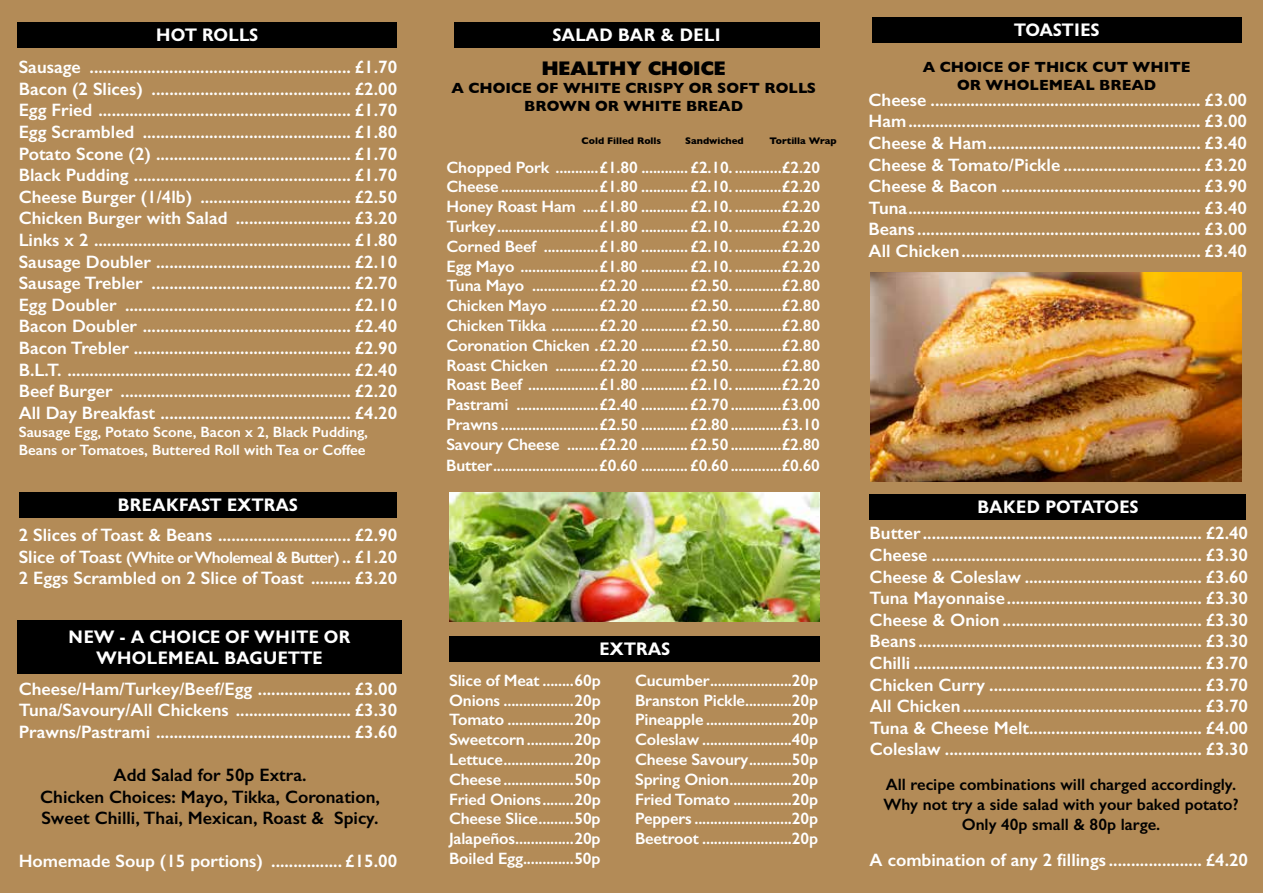
<style>
.page{position:relative;width:1263px;height:893px;background:#b38b57}
.page>*{position:absolute;margin:0;border:0;box-sizing:border-box;transform-origin:0 0}
.t1{font:700 expanded 19.5px "Gill Sans Display MT Pro";color:#000}
.t2{font:600 18px/21.6px "Gill Sans";color:#fff;text-align:justify}
.t3{font:700 18px/21.6px "Gill Sans Display MT Pro";color:#fff;text-align:center}
.t4{font:600 18px/21.6px "Gill Sans";color:#000;text-align:center}
.t5{font:600 16.5px/19.8px "Gill Sans";letter-spacing:-.01em;color:#fff;text-align:justify}
.t6{font:600 16.5px/19.8px "Gill Sans";color:#000;text-align:center}
.t7{font:600 16.5px "Gill Sans";letter-spacing:-.04em;color:#fff}
.t8{font:600 15px/18px "Gill Sans";color:#fff}
.t9{font:700 15px/18px "Gill Sans";color:#000;text-align:center}
.t10{font:700 9.75px "Gill Sans";color:#000}
.s1{font-size:18px}
</style>
<div class="page">
<div style="left:17px;top:22px;width:379px;height:26px;background:#000"></div>
<div style="left:454px;top:22px;width:366px;height:26px;background:#000"></div>
<div style="left:872px;top:17px;width:370px;height:26px;background:#000"></div>
<div style="left:19px;top:492px;width:377px;height:26px;background:#000"></div>
<div style="left:449px;top:636px;width:371px;height:25px;background:#000"></div>
<div style="left:870px;top:494px;width:376px;height:26px;background:#000"></div>
<div style="left:17px;top:621px;width:384px;height:53px;background:#000"></div>
<img style="left:871px;top:272px;width:371px;height:210px">
<img style="left:449px;top:492px;width:371px;height:130px">
<p class="t3" style="left:156px;top:24px;width:104px">HOT ROLLS</p>
<p class="t3" style="left:553px;top:24px;width:170px">SALAD BAR &amp; DELI</p>
<p class="t3" style="left:1014px;top:19px;width:87px">TOASTIES</p>
<p class="t2" style="left:19px;top:56px;width:380px">Sausage ........................................................... £1.70<br>Bacon (2 Slices) ............................................. £2.00<br>Egg Fried ......................................................... £1.70<br>Egg Scrambled ............................................... £1.80<br>Potato Scone (2) ............................................ £1.70<br>Black Pudding ................................................. £1.70<br>Cheese Burger (1/4lb) .................................. £2.50<br>Chicken Burger with Salad .......................... £3.20<br>Links x 2 .......................................................... £1.80<br>Sausage Doubler ............................................ £2.10<br>Sausage Trebler ............................................. £2.70<br>Egg Doubler ................................................... £2.10<br>Bacon Doubler ............................................... £2.40<br>Bacon Trebler ................................................. £2.90<br>B.L.T. ................................................................ £2.40<br>Beef Burger .................................................... £2.20<br>All Day Breakfast ........................................... £4.20</p>
<p class="t8" style="left:19px;top:423px;width:351px">Sausage Egg, Potato Scone, Bacon x 2, Black Pudding,<br>Beans or Tomatoes, Buttered Roll with Tea or Coffee</p>
<p class="t3" style="left:117px;top:494px;width:182px">BREAKFAST EXTRAS</p>
<p class="t2" style="left:19px;top:524px;width:380px">2 Slices of Toast &amp; Beans .............................. £2.90</p>
<p class="t7" style="left:19px;top:547px;width:380px"><span class="s1">Slice of Toast</span> (White or Wholemeal &amp; Butter) <span class="s1">.. £1.20</span></p>
<p class="t2" style="left:19px;top:567px;width:380px">2 Eggs Scrambled on 2 Slice of Toast ......... £3.20</p>
<p class="t3" style="left:68px;top:626px;width:284px">NEW - A CHOICE OF WHITE OR<br>WHOLEMEAL BAGUETTE</p>
<p class="t2" style="left:19px;top:677px;width:380px">Cheese/Ham/Turkey/Beef/Egg ..................... £3.00<br>Tuna/Savoury/All Chickens .......................... £3.30<br>Prawns/Pastrami ............................................ £3.60</p>
<p class="t4" style="left:40px;top:764px;width:341px">Add Salad for 50p Extra.<br>Chicken Choices: Mayo, Tikka, Coronation,<br>Sweet Chilli, Thai, Mexican, Roast &amp; Spicy.</p>
<p class="t2" style="left:19px;top:850px;width:380px">Homemade Soup (15 portions) ................ £15.00</p>
<p class="t1" style="left:542px;top:56px;width:185px">HEALTHY CHOICE</p>
<p class="t9" style="left:451px;top:78px;width:366px">A CHOICE OF WHITE CRISPY OR SOFT ROLLS<br>BROWN OR WHITE BREAD</p>
<p class="t10" style="left:581px;top:133px;width:81px">Cold Filled Rolls</p>
<p class="t10" style="left:685px;top:133px;width:60px">Sandwiched</p>
<p class="t10" style="left:769px;top:133px;width:69px">Tortilla Wrap</p>
<p class="t5" style="left:446px;top:157px;width:375px">Chopped Pork ...........£1.80 ............ £2.10. ............£2.20<br>Cheese .........................£1.80 ............ £2.10. ............£2.20<br>Honey Roast Ham ....£1.80 ............ £2.10. ............£2.20<br>Turkey..........................£1.80 ............ £2.10. ............£2.20<br>Corned Beef ..............£1.80 ............ £2.10. ............£2.20<br>Egg Mayo ....................£1.80 ............ £2.10. ............£2.20<br>Tuna Mayo .................£2.20 ............ £2.50. ............£2.80<br>Chicken Mayo ............£2.20 ............ £2.50. ............£2.80<br>Chicken Tikka ............£2.20 ............ £2.50. ............£2.80<br>Coronation Chicken .£2.20 ............ £2.50. ............£2.80<br>Roast Chicken ...........£2.20 ............ £2.50. ............£2.80<br>Roast Beef ..................£1.80 ............ £2.10. ............£2.20<br>Pastrami .....................£2.40 ............ £2.70 .............£3.00<br>Prawns .........................£2.50 ............ £2.80 .............£3.10<br>Savoury Cheese ........£2.20 ............ £2.50 .............£2.80</p>
<p class="t5" style="left:446px;top:456px;width:375px">Butter...........................£0.60 ............ £0.60 .............£0.60</p>
<p class="t3" style="left:599px;top:638px;width:73px">EXTRAS</p>
<p class="t5" style="left:449px;top:670px;width:153px">Slice of Meat ........60p</p>
<p class="t5" style="left:635px;top:670px;width:185px">Cucumber.....................20p</p>
<p class="t5" style="left:449px;top:690px;width:153px">Onions ..................20p</p>
<p class="t5" style="left:635px;top:690px;width:185px">Branston Pickle............20p</p>
<p class="t5" style="left:449px;top:710px;width:153px">Tomato .................20p</p>
<p class="t5" style="left:635px;top:710px;width:185px">Pineapple ......................20p</p>
<p class="t5" style="left:449px;top:730px;width:153px">Sweetcorn............20p</p>
<p class="t5" style="left:635px;top:730px;width:185px">Coleslaw .......................40p</p>
<p class="t5" style="left:449px;top:749px;width:153px">Lettuce..................20p</p>
<p class="t5" style="left:635px;top:749px;width:185px">Cheese Savoury...........50p</p>
<p class="t5" style="left:449px;top:769px;width:153px">Cheese ..................50p</p>
<p class="t5" style="left:635px;top:769px;width:185px">Spring Onion................20p</p>
<p class="t5" style="left:449px;top:789px;width:153px">Fried Onions........20p</p>
<p class="t5" style="left:635px;top:789px;width:185px">Fried Tomato ...............20p</p>
<p class="t5" style="left:449px;top:809px;width:153px">Cheese Slice.........50p</p>
<p class="t5" style="left:635px;top:809px;width:185px">Peppers .........................20p</p>
<p class="t5" style="left:449px;top:829px;width:153px">Jalapeños...............20p</p>
<p class="t5" style="left:635px;top:829px;width:185px">Beetroot .......................20p</p>
<p class="t5" style="left:449px;top:848px;width:153px">Boiled Egg.............50p</p>
<p class="t9" style="left:923px;top:57px;width:269px">A CHOICE OF THICK CUT WHITE<br>OR WHOLEMEAL BREAD</p>
<p class="t2" style="left:868px;top:89px;width:380px">Cheese ............................................................. £3.00<br>Ham.................................................................. £3.00<br>Cheese &amp; Ham................................................ £3.40<br>Cheese &amp; Tomato/Pickle ............................... £3.20<br>Cheese &amp; Bacon ............................................. £3.90<br>Tuna.................................................................. £3.40<br>Beans ................................................................ £3.00<br>All Chicken...................................................... £3.40</p>
<p class="t3" style="left:977px;top:496px;width:163px">BAKED POTATOES</p>
<p class="t2" style="left:870px;top:522px;width:380px">Butter ............................................................... £2.40<br>Cheese ............................................................. £3.30<br>Cheese &amp; Coleslaw ........................................ £3.60<br>Tuna Mayonnaise............................................ £3.30<br>Cheese &amp; Onion ............................................. £3.30<br>Beans ................................................................ £3.30<br>Chilli ................................................................. £3.70<br>Chicken Curry ................................................ £3.70<br>All Chicken...................................................... £3.70<br>Tuna &amp; Cheese Melt....................................... £4.00<br>Coleslaw .......................................................... £3.30</p>
<p class="t6" style="left:883px;top:774px;width:357px">All recipe combinations will charged accordingly.<br>Why not try a side salad with your baked potato?<br>Only 40p small &amp; 80p large.</p>
<p class="t2" style="left:870px;top:849px;width:380px">A combination of any 2 fillings ..................... £4.20</p>
</div>
